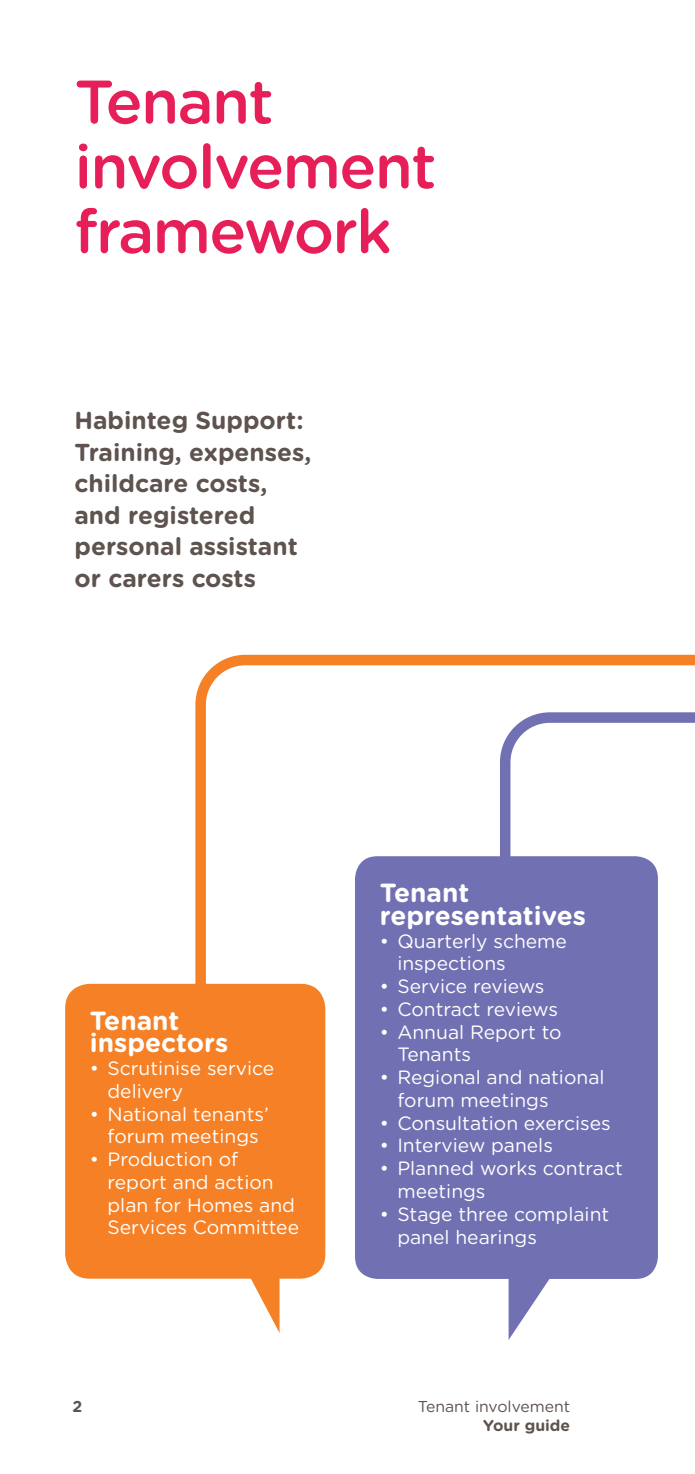
<style>
.page{position:relative;width:695px;height:1474px;background:#fff}
.page>*{position:absolute;margin:0;border:0;box-sizing:border-box;transform-origin:0 0}
.t1{font:500 61.25px/64.8px "Gotham Rounded";letter-spacing:-.025em;color:#e71f58}
.t2{font:700 26.25px/22.8px "Gotham Rounded";color:#fff}
.t3{font:700 24.5px/31.5px "Gotham Rounded";color:#5e534e}
.t4{font:19.25px/22.8px "Gotham Rounded";color:#fff}
.t5{font:15.75px "Gotham Rounded";color:#5e534e}
.t6{font:700 15.75px "Gotham Rounded";color:#5e534e}
</style>
<div class="page">
<svg style="left:195px;top:654px;width:463px;height:392px"></svg>
<svg style="left:494px;top:654px;width:200px;height:237px"></svg>
<svg style="left:65px;top:983px;width:260px;height:349px;fill:#f58025"></svg>
<svg style="left:355px;top:856px;width:302px;height:483px;fill:#7170b2"></svg>
<h1 class="t1" style="left:74px;top:67px;width:363px">Tenant involvement framework</h1>
<p class="t3" style="left:74px;top:403px;width:238px">Habinteg Support:<br>Training, expenses, childcare costs, and registered personal assistant or carers costs</p>
<h2 class="t2" style="left:90px;top:1007px;width:140px">Tenant inspectors</h2>
<p class="t4" style="left:107px;top:1056px;width:168px;text-indent:-17px">• Scrutinise service delivery</p>
<p class="t4" style="left:90px;top:1101px;width:180px;text-align:center">• National tenants’ forum meetings</p>
<p class="t4" style="left:107px;top:1147px;width:193px;text-indent:-17px">• Production of report and action plan for Homes and<br>Services Committee</p>
<p class="t6" style="left:72px;top:1394px;width:11px">2</p>
<h2 class="t2" style="left:380px;top:880px;width:208px">Tenant representatives</h2>
<p class="t4" style="left:397px;top:928px;width:171px;text-indent:-17px">• Quarterly scheme inspections</p>
<p class="t4" style="left:380px;top:974px;width:166px">• Service reviews</p>
<p class="t4" style="left:380px;top:996px;width:180px">• Contract reviews</p>
<p class="t4" style="left:397px;top:1019px;width:166px;text-indent:-17px">• Annual Report to<br>Tenants</p>
<p class="t4" style="left:397px;top:1065px;width:209px;text-indent:-17px">• Regional and national forum meetings</p>
<p class="t4" style="left:380px;top:1110px;width:232px">• Consultation exercises</p>
<p class="t4" style="left:380px;top:1133px;width:174px">• Interview panels</p>
<p class="t4" style="left:397px;top:1156px;width:227px;text-indent:-17px">• Planned works contract meetings</p>
<p class="t4" style="left:397px;top:1201px;width:213px;text-indent:-17px">• Stage three complaint panel hearings</p>
<p class="t5" style="left:418px;top:1395px;width:154px">Tenant involvement</p>
<p class="t6" style="left:483px;top:1414px;width:88px">Your guide</p>
</div>
